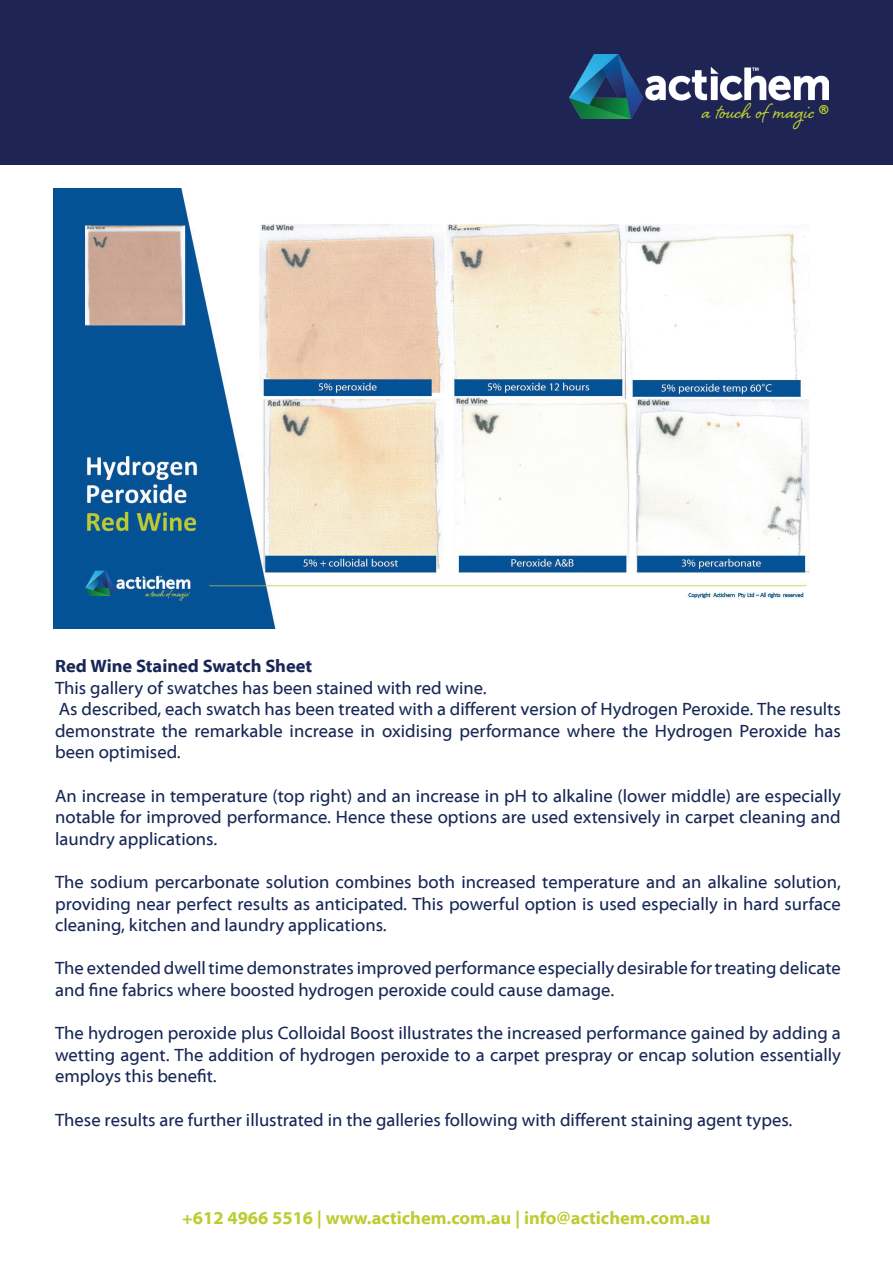
<style>
.page{position:relative;width:893px;height:1263px;background:#fff}
.page>*{position:absolute;margin:0;border:0;box-sizing:border-box;transform-origin:0 0}
.t1{font:27px "Shelby";letter-spacing:.02em;color:#bccd32}
.t2{font:18px/21.6px "Myriad Web Pro";color:#182755;text-align:justify}
.t3{font:700 18px "Myriad Web Pro";color:#bccd32}
.t4{font:700 18px "Myriad Web Pro";color:#182755}
</style>
<div class="page">
<div style="left:0;top:0;width:893px;height:164px;background:#1e2454"></div>
<img style="left:569px;top:54px;width:259px;height:64px">
<img style="left:53px;top:188px;width:757px;height:441px">
<h1 class="t1" style="left:702px;top:92px;width:129px">a touch of magic ®</h1>
<p class="t4" style="left:55px;top:656px;width:259px">Red Wine Stained Swatch Sheet</p>
<p class="t2" style="left:55px;top:677px;width:787px;text-align:left">This gallery of swatches has been stained with red wine.<br>As described, each swatch has been treated with a different version of Hydrogen Peroxide. The results demonstrate the remarkable increase in oxidising performance where the Hydrogen Peroxide has been optimised.</p>
<p class="t2" style="left:55px;top:785px;width:787px">An increase in temperature (top right) and an increase in pH to alkaline (lower middle) are especially notable for improved performance. Hence these options are used extensively in carpet cleaning and laundry applications.</p>
<p class="t2" style="left:55px;top:872px;width:787px">The sodium percarbonate solution combines both increased temperature and an alkaline solution, providing near perfect results as anticipated. This powerful option is used especially in hard surface cleaning, kitchen and laundry applications.</p>
<p class="t2" style="left:55px;top:958px;width:787px">The extended dwell time demonstrates improved performance especially desirable for treating delicate and fine fabrics where boosted hydrogen peroxide could cause damage.</p>
<p class="t2" style="left:55px;top:1023px;width:787px">The hydrogen peroxide plus Colloidal Boost illustrates the increased performance gained by adding a wetting agent. The addition of hydrogen peroxide to a carpet prespray or encap solution essentially employs this benefit.</p>
<p class="t2" style="left:55px;top:1109px;width:739px">These results are further illustrated in the galleries following with different staining agent types.</p>
<p class="t3" style="left:182px;top:1208px;width:530px">+612 4966 5516 | www.actichem.com.au | info@actichem.com.au</p>
</div>
